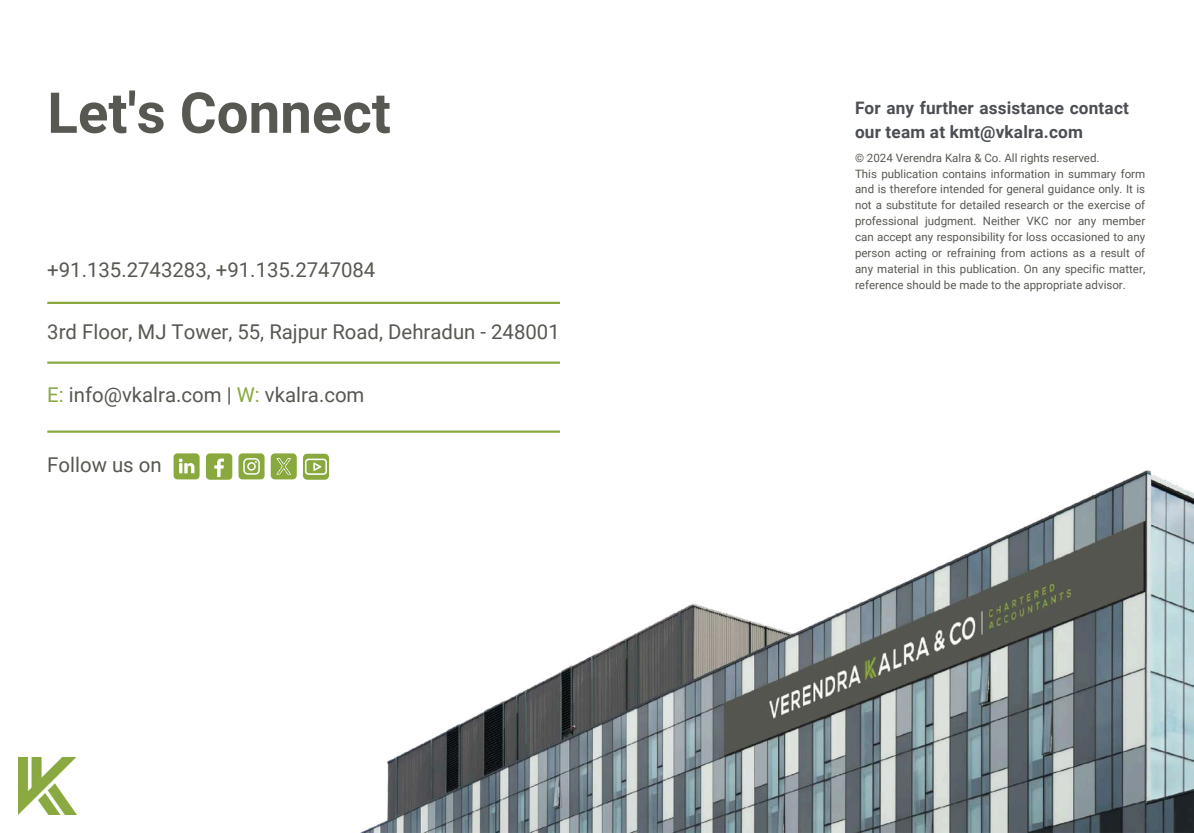
<style>
.page{position:relative;width:1194px;height:833px;background:#fff}
.page>*{position:absolute;margin:0;border:0;box-sizing:border-box;transform-origin:0 0}
.t1{font:700 56.4px "Roboto";color:#585852}
.t2{font:20.33px "Roboto";color:#585852}
.t3{font:700 17.17px/24px "Roboto";letter-spacing:.01em;color:#4b4e53}
.t4{font:11.55px/15.8px "Roboto";color:#585852}
.s1{color:#89a93f}
</style>
<div class="page">
<img style="left:264px;top:301px;width:929px;height:531px">
<hr style="left:47px;top:302px;width:513px;height:2px;background:#89a93f">
<hr style="left:47px;top:361px;width:513px;height:3px;background:#89a93f">
<hr style="left:47px;top:430px;width:513px;height:3px;background:#89a93f">
<img style="left:19px;top:757px;width:57px;height:57px">
<svg style="left:238px;top:453px;width:26px;height:26px"></svg>
<svg style="left:173px;top:453px;width:26px;height:26px"></svg>
<div style="left:206px;top:453px;width:26px;height:26px;background:#89a93f;border-radius:4px"></div>
<svg style="left:214px;top:458px;width:10px;height:19px"></svg>
<svg style="left:303px;top:453px;width:26px;height:26px"></svg>
<svg style="left:271px;top:453px;width:26px;height:26px"></svg>
<h1 class="t1" style="left:47px;top:80px;width:345px">Let's Connect</h1>
<h2 class="t2" style="left:47px;top:258px;width:329px">+91.135.2743283, +91.135.2747084</h2>
<h2 class="t2" style="left:47px;top:320px;width:514px">3rd Floor, MJ Tower, 55, Rajpur Road, Dehradun - 248001</h2>
<h2 class="t2" style="left:47px;top:383px;width:318px"><span class="s1">E:</span> info@vkalra.com | <span class="s1">W:</span> vkalra.com</h2>
<h2 class="t2" style="left:47px;top:453px;width:116px">Follow us on</h2>
<h3 class="t3" style="left:854px;top:96px;width:275px">For any further assistance contact our team at kmt@vkalra.com</h3>
<p class="t4" style="left:854px;top:150px;width:291px">© 2024 Verendra Kalra &amp; Co. All rights reserved.<br>This publication contains information in summary form and is therefore intended for general guidance only. It is not a substitute for detailed research or the exercise of professional judgment. Neither VKC nor any member can accept any responsibility for loss occasioned to any person acting or refraining from actions as a result of any material in this publication. On any specific matter, reference should be made to the appropriate advisor.</p>
</div>
